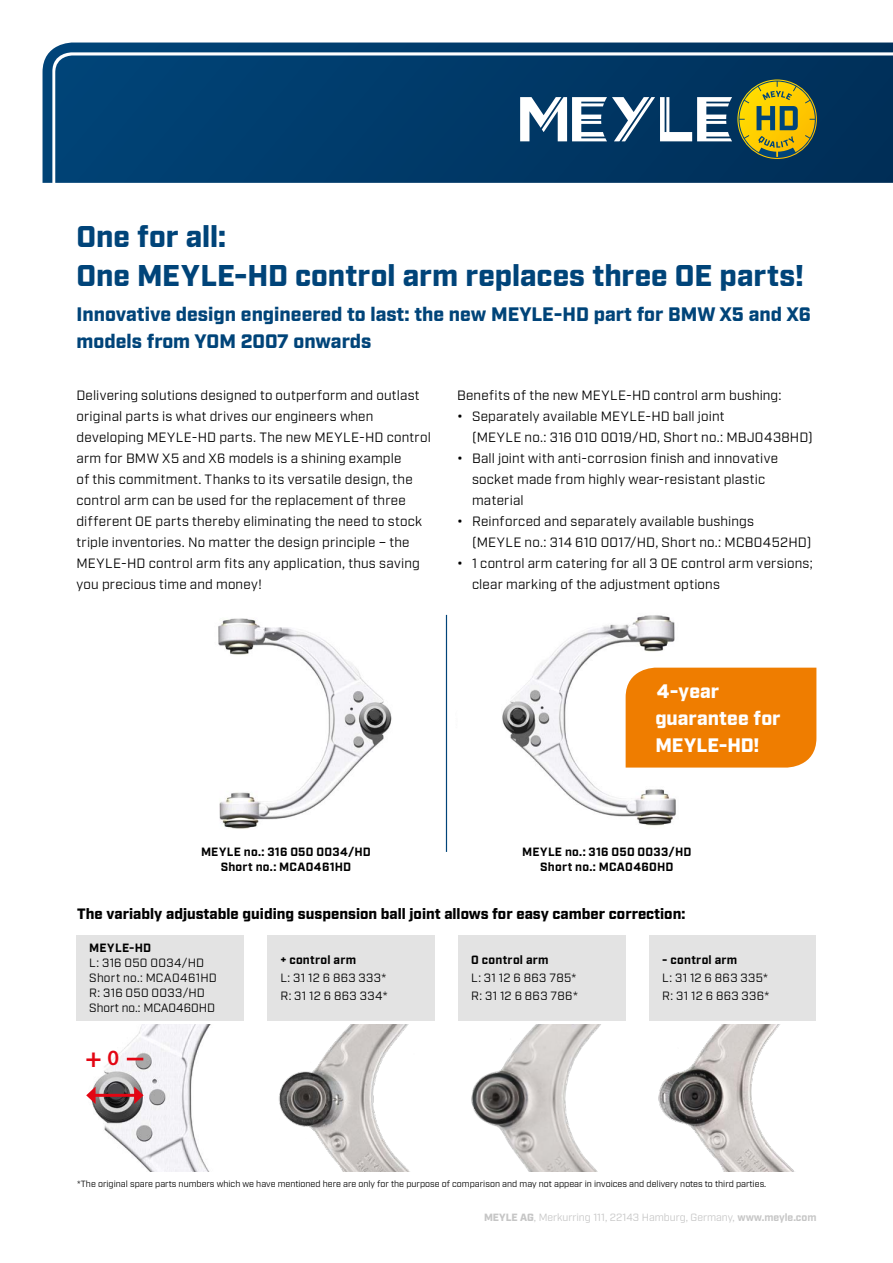
<style>
.page{position:relative;width:893px;height:1263px;background:#fff}
.page>*{position:absolute;margin:0;border:0;box-sizing:border-box;transform-origin:0 0}
.t1{font:900 30px/39px "Industry";color:#004479}
.t2{font:700 27.15px "Myriad Pro";color:#e30613}
.t3{font:900 19.5px/27px "Industry";color:#004479}
.t4{font:900 19.5px/27px "Industry";letter-spacing:.005em;color:#fff}
.t5{font:900 15px "Industry";color:#000}
.t6{font:13.5px/21px "Industry";letter-spacing:.015em;color:#000}
.t7{font:12px/15px "Industry";letter-spacing:.025em;color:#000}
.t8{font:700 12px/15px "Industry";letter-spacing:.025em;color:#000;text-align:center}
.t9{font:10.5px "Industry";color:#c6c6c6}
.t10{font:9px "Industry";color:#000}
.s1{font-weight:700}
.s2{font-weight:600;font-size:21.75px}
.s3{font-weight:900}
</style>
<div class="page">
<img style="left:218px;top:618px;width:174px;height:211px">
<img style="left:502px;top:615px;width:192px;height:211px">
<hr style="left:446px;top:615px;width:1px;height:237px;background:#004479">
<img style="left:92px;top:1025px;width:118px;height:146px">
<svg style="left:127px;top:1058px;width:16px;height:2px"></svg>
<hr style="left:93px;top:1094px;width:44px;height:3px;background:#e30613">
<svg style="left:86px;top:1086px;width:10px;height:18px"></svg>
<svg style="left:134px;top:1086px;width:10px;height:18px"></svg>
<div style="left:77px;top:935px;width:167px;height:85px;background:#e3e3e3"></div>
<div style="left:268px;top:935px;width:167px;height:85px;background:#e3e3e3"></div>
<div style="left:458px;top:935px;width:168px;height:85px;background:#e3e3e3"></div>
<div style="left:649px;top:935px;width:167px;height:85px;background:#e3e3e3"></div>
<div style="left:626px;top:668px;width:190px;height:99px;background:#ef7d00"></div>
<img style="left:658px;top:1025px;width:136px;height:146px">
<img style="left:471px;top:1025px;width:130px;height:146px">
<img style="left:279px;top:1025px;width:130px;height:146px">
<svg style="left:43px;top:43px;width:850px;height:140px;background:#09416e"></svg>
<svg style="left:738px;top:81px;width:78px;height:77px;background:#9b9429"></svg>
<svg style="left:520px;top:97px;width:212px;height:44px"></svg>
<h1 class="t1" style="left:77px;top:219px;width:729px">One for all:<br>One MEYLE-HD control arm replaces three OE parts!</h1>
<h3 class="t3" style="left:77px;top:302px;width:736px">Innovative design engineered to last: the new MEYLE-HD part for BMW X5 and X6 models from YOM 2007 onwards</h3>
<p class="t6" style="left:77px;top:385px;width:356px">Delivering solutions designed to outperform and outlast original parts is what drives our engineers when developing MEYLE-HD parts. The new MEYLE-HD control arm for BMW X5 and X6 models is a shining example<br>of this commitment. Thanks to its versatile design, the control arm can be used for the replacement of three different OE parts thereby eliminating the need to stock triple inventories. No matter the design principle – the MEYLE-HD control arm fits any application, thus saving you precious time and money!</p>
<p class="t6" style="left:457px;top:385px;width:326px">Benefits of the new MEYLE-HD control arm bushing:</p>
<p class="t6" style="left:472px;top:406px;width:342px;text-indent:-15px"><span class="s1">•</span> Separately available MEYLE-HD ball joint<br>(MEYLE no.: 316 010 0019/HD, Short no.: MBJ0438HD)</p>
<p class="t6" style="left:472px;top:448px;width:307px;text-indent:-15px"><span class="s1">•</span> Ball joint with anti-corrosion finish and innovative socket made from highly wear-resistant plastic material</p>
<p class="t6" style="left:472px;top:511px;width:341px;text-indent:-15px"><span class="s1">•</span> Reinforced and separately available bushings<br>(MEYLE no.: 314 610 0017/HD, Short no.: MCB0452HD)</p>
<p class="t6" style="left:472px;top:553px;width:342px;text-indent:-15px"><span class="s1">•</span> 1 control arm catering for all 3 OE control arm versions; clear marking of the adjustment options</p>
<h3 class="t4" style="left:655px;top:678px;width:127px">4-year guarantee for<br>MEYLE-HD!</h3>
<p class="t8" style="left:201px;top:845px;width:171px">MEYLE no.: 316 050 0034/HD<br>Short no.: MCA0461HD</p>
<p class="t8" style="left:522px;top:845px;width:171px">MEYLE no.: 316 050 0033/HD<br>Short no.: MCA0460HD</p>
<p class="t5" style="left:77px;top:905px;width:610px">The variably adjustable guiding suspension ball joint allows for easy camber correction:</p>
<p class="t8" style="left:89px;top:941px;width:63px">MEYLE-HD</p>
<p class="t7" style="left:89px;top:956px;width:129px">L: 316 050 0034/HD<br>Short no.: MCA0461HD<br>R: 316 050 0033/HD<br>Short no.: MCA0460HD</p>
<p class="t8" style="left:280px;top:953px;width:77px">+ control arm</p>
<p class="t7" style="left:280px;top:969px;width:109px;line-height:18px">L: 31 12 6 863 333*<br>R: 31 12 6 863 334*</p>
<h2 class="t2" style="left:85px;top:1040px;width:35px">+ <span class="s2">0</span></h2>
<p class="t8" style="left:471px;top:953px;width:79px">0 control arm</p>
<p class="t7" style="left:471px;top:969px;width:108px;line-height:18px">L: 31 12 6 863 785*<br>R: 31 12 6 863 786*</p>
<p class="t8" style="left:662px;top:953px;width:77px">- control arm</p>
<p class="t7" style="left:662px;top:969px;width:109px;line-height:18px">L: 31 12 6 863 335*<br>R: 31 12 6 863 336*</p>
<p class="t10" style="left:77px;top:1178px;width:690px">*The original spare parts numbers which we have mentioned here are only for the purpose of comparison and may not appear in invoices and delivery notes to third parties.</p>
<p class="t9" style="left:484px;top:1211px;width:334px"><span class="s3">MEYLE AG</span>, Merkurring 111, 22143 Hamburg, Germany, <span class="s1">www.meyle.com</span></p>
</div>
